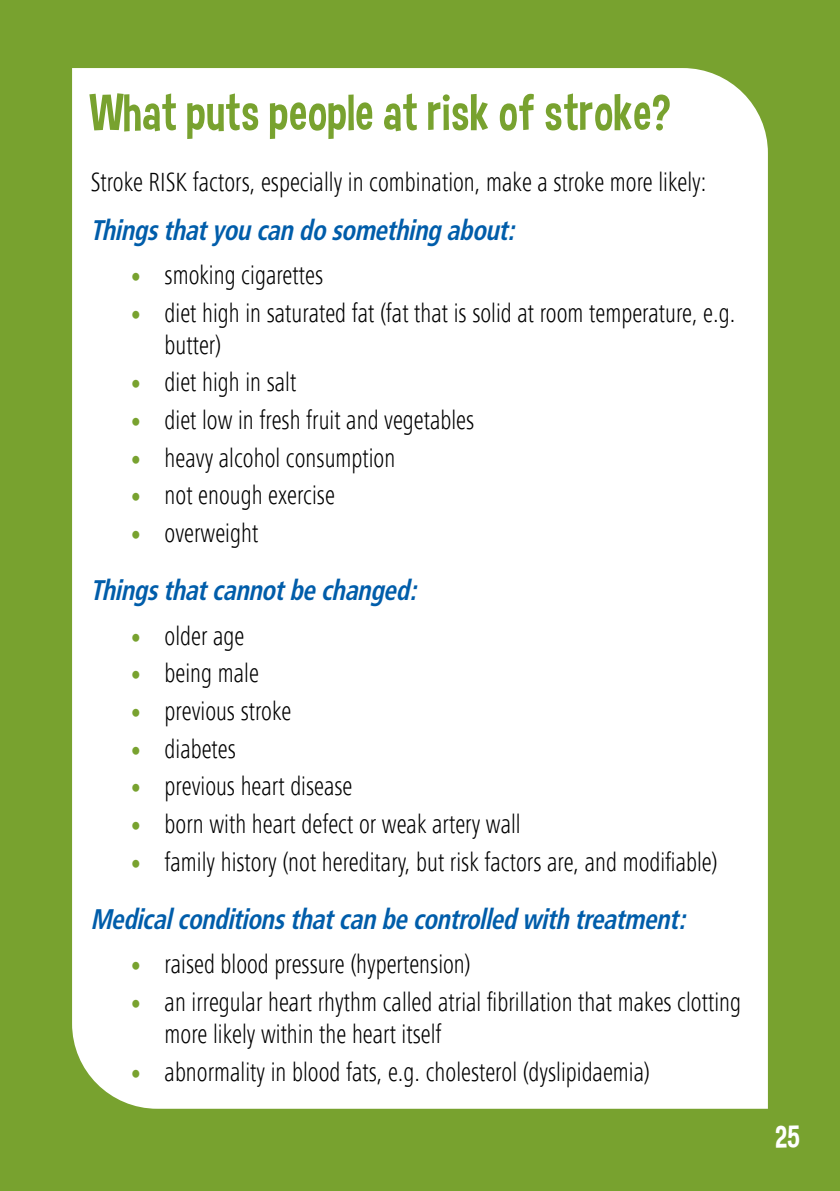
<style>
.page{position:relative;width:840px;height:1191px;background:#fff}
.page>*{position:absolute;margin:0;border:0;box-sizing:border-box;transform-origin:0 0}
.t1{font:52px "Curse Casual";color:#78a22f}
.t2{font:32px "Curse Casual";color:#fff}
.t3{font:italic 700 28px "Frutiger Condensed BQ";color:#005daa;scale:.9 1}
.t4{font:300 condensed 27px/32px "Frutiger Next LTW06";color:#000;scale:.9 1}
.s1{font-size:36px;color:#78a22f}
</style>
<div class="page">
<div style="left:0;top:0;width:839px;height:1191px;background:#78a22f"></div>
<div style="left:72px;top:68px;width:695px;height:1040px;background:#fff"></div>
<svg style="left:729px;top:1080px;width:39px;height:29px"></svg>
<h1 class="t1" style="left:91px;top:81px;width:581px">What puts people at risk of stroke?</h1>
<p class="t4" style="left:91px;top:165px;width:685px">Stroke RISK factors, especially in combination, make a stroke more likely:</p>
<p class="t3" style="left:91px;top:212px;width:479px">Thingsthatyoucandosomethingabout:</p>
<p class="t4" style="left:128px;top:259px;width:217px"><span class="s1">•</span> smoking cigarettes</p>
<p class="t4" style="left:164px;top:297px;width:635px;text-indent:-36px"><span class="s1">•</span> diet high in saturated fat (fat that is solid at room temperature, e.g. butter)</p>
<p class="t4" style="left:128px;top:366px;width:188px"><span class="s1">•</span> diet high in salt</p>
<p class="t4" style="left:128px;top:404px;width:385px"><span class="s1">•</span> diet low in fresh fruit and vegetables</p>
<p class="t4" style="left:128px;top:442px;width:298px"><span class="s1">•</span> heavy alcohol consumption</p>
<p class="t4" style="left:128px;top:479px;width:231px"><span class="s1">•</span> not enough exercise</p>
<p class="t4" style="left:128px;top:517px;width:146px"><span class="s1">•</span> overweight</p>
<p class="t3" style="left:91px;top:573px;width:370px">Thingsthatcannotbechanged:</p>
<p class="t4" style="left:128px;top:619px;width:130px"><span class="s1">•</span> older age</p>
<p class="t4" style="left:128px;top:657px;width:146px"><span class="s1">•</span> being male</p>
<p class="t4" style="left:128px;top:695px;width:182px"><span class="s1">•</span> previous stroke</p>
<p class="t4" style="left:128px;top:733px;width:121px"><span class="s1">•</span> diabetes</p>
<p class="t4" style="left:128px;top:770px;width:250px"><span class="s1">•</span> previous heart disease</p>
<p class="t4" style="left:128px;top:808px;width:437px"><span class="s1">•</span> born with heart defect or weak artery wall</p>
<p class="t4" style="left:128px;top:846px;width:655px"><span class="s1">•</span> family history (not hereditary, but risk factors are, and modifiable)</p>
<p class="t3" style="left:91px;top:901px;width:668px">Medicalconditionsthatcanbecontrolledwithtreatment:</p>
<p class="t4" style="left:128px;top:948px;width:381px"><span class="s1">•</span> raised blood pressure (hypertension)</p>
<p class="t4" style="left:164px;top:986px;width:641px;text-indent:-36px"><span class="s1">•</span> an irregular heart rhythm called atrial fibrillation that makes clotting more likely within the heart itself</p>
<p class="t4" style="left:128px;top:1055px;width:580px"><span class="s1">•</span> abnormality in blood fats, e.g. cholesterol (dyslipidaemia)</p>
<p class="t2" style="left:774px;top:1117px;width:27px">25</p>
</div>
